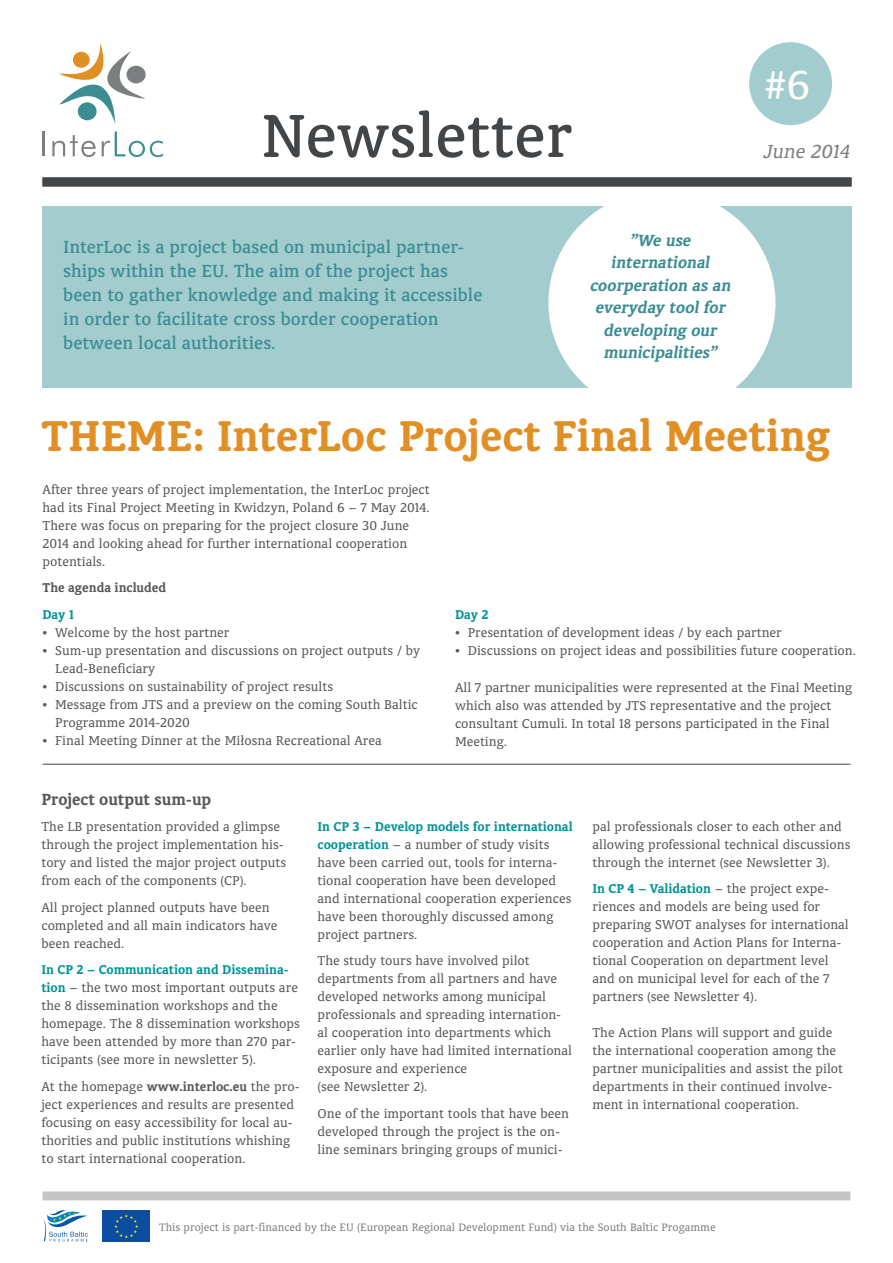
<style>
.page{position:relative;width:893px;height:1263px;background:#fff}
.page>*{position:absolute;margin:0;border:0;box-sizing:border-box;transform-origin:0 0}
.t1{font:500 67.5px "Classic Round";color:#434648}
.t2{font:700 48px "Classic Round";color:#e18f24}
.t3{font:45px "Classic Round";color:#fff}
.t4{font:italic 21px "Classic Round";color:#7c7f80}
.t5{font:500 19.5px/24px "Classic Round";color:#3b8d93}
.t6{font:italic 700 18px/22.5px "Classic Round";color:#3b8d93;text-align:center}
.t7{font:700 18px "Classic Round";color:#57585a}
.t8{font:14.25px/18px "Classic Round";color:#57585a}
.t9{font:700 14.25px "Classic Round";letter-spacing:-.005em;color:#57585a}
.t10{font:700 14.25px "Classic Round";letter-spacing:-.01em;color:#009397}
.t11{font:12px "Classic Round";color:#7c7f80}
.s1{font-weight:700;color:#009397}
.s2{font-weight:700}
</style>
<div class="page">
<div style="left:43px;top:1191px;width:807px;height:9px;background:#c5c5c5"></div>
<svg style="left:43px;top:1210px;width:45px;height:31px"></svg>
<svg style="left:102px;top:1210px;width:48px;height:32px"></svg>
<div style="left:103px;top:1211px;width:47px;height:31px;background:#0d4da1"></div>
<svg style="left:114px;top:1214px;width:24px;height:24px"></svg>
<div style="left:43px;top:206px;width:808px;height:181px;background:#a2ccce"></div>
<div style="left:749px;top:42px;width:83px;height:83px;background:#a2ccce;border-radius:50%"></div>
<div style="left:548px;top:191px;width:227px;height:223px;background:#fff;border-radius:50%"></div>
<hr style="left:43px;top:131px;width:2px;height:25px;background:#7b7e7f">
<svg style="left:52px;top:135px;width:44px;height:22px"></svg>
<svg style="left:102px;top:131px;width:61px;height:26px"></svg>
<svg style="left:59px;top:43px;width:86px;height:81px"></svg>
<div style="left:78px;top:102px;width:19px;height:18px;background:#3b8d93;border-radius:50%"></div>
<div style="left:43px;top:177px;width:808px;height:9px;background:#434648"></div>
<hr style="left:43px;top:764px;width:807px;height:1px;background:#434648">
<h1 class="t1" style="left:261px;top:99px;width:313px">Newsletter</h1>
<h3 class="t5" style="left:63px;top:235px;width:421px">InterLoc is a project based on municipal partner&shy;ships within the EU. The aim of the project has been to gather knowledge and making it accessible in order to facilitate cross border cooperation between local authorities.</h3>
<p class="t6" style="left:590px;top:229px;width:142px">”We use international coorperation as an everyday tool for developing our municipalities”</p>
<h3 class="t3" style="left:764px;top:60px;width:48px">#6</h3>
<h3 class="t4" style="left:764px;top:140px;width:88px">June 2014</h3>
<h2 class="t2" style="left:41px;top:410px;width:790px">THEME: InterLoc Project Final Meeting</h2>
<p class="t8" style="left:43px;top:480px;width:389px">After three years of project implementation, the InterLoc project had its Final Project Meeting in Kwidzyn, Poland 6 – 7 May 2014.<br>There was focus on preparing for the project closure 30 June 2014 and looking ahead for further international cooperation potentials.</p>
<p class="t9" style="left:43px;top:580px;width:125px">The agenda included</p>
<p class="t10" style="left:43px;top:606px;width:33px">Day 1</p>
<p class="t8" style="left:43px;top:623px;width:189px">• Welcome by the host partner</p>
<p class="t8" style="left:55px;top:641px;width:367px;text-indent:-13px">• Sum-up presentation and discussions on project outputs / by<br>Lead-Beneficiary</p>
<p class="t8" style="left:43px;top:677px;width:292px">• Discussions on sustainability of project results</p>
<p class="t8" style="left:55px;top:695px;width:364px;text-indent:-13px">• Message from JTS and a preview on the coming South Baltic<br>Programme 2014-2020</p>
<p class="t8" style="left:43px;top:731px;width:341px">• Final Meeting Dinner at the Miłosna Recreational Area</p>
<p class="t10" style="left:455px;top:607px;width:35px">Day 2</p>
<p class="t8" style="left:455px;top:623px;width:328px">• Presentation of development ideas / by each partner</p>
<p class="t8" style="left:455px;top:641px;width:402px">• Discussions on project ideas and possibilities future cooperation.</p>
<p class="t8" style="left:455px;top:678px;width:399px">All 7 partner municipalities were represented at the Final Meeting which also was attended by JTS representative and the project consultant Cumuli. In total 18 persons participated in the Final Meeting.</p>
<p class="t7" style="left:41px;top:789px;width:171px">Project output sum-up</p>
<p class="t8" style="left:41px;top:818px;width:246px">The LB presentation provided a glimpse through the project implementation his&shy;tory and listed the major project outputs from each of the components (CP).</p>
<p class="t8" style="left:41px;top:898px;width:238px">All project planned outputs have been completed and all main indicators have been reached.</p>
<p class="t8" style="left:41px;top:961px;width:260px"><span class="s1">In CP 2 – Communication and Dissemina&shy;tion</span> – the two most important outputs are the 8 dissemination workshops and the homepage. The 8 dissemination workshops have been attended by more than 270 par&shy;ticipants (see more in newsletter 5).</p>
<p class="t8" style="left:41px;top:1077px;width:260px">At the homepage <span class="s2">www.interloc.eu</span> the pro&shy;ject experiences and results are presented focusing on easy accessibility for local au&shy;thorities and public institutions whishing to start international cooperation.</p>
<p class="t8" style="left:317px;top:817px;width:257px"><span class="s1">In CP 3 – Develop models for international cooperation</span> – a number of study visits have been carried out, tools for interna&shy;tional cooperation have been developed and international cooperation experiences have been thoroughly discussed among project partners.</p>
<p class="t8" style="left:317px;top:951px;width:256px">The study tours have involved pilot departments from all partners and have developed networks among municipal professionals and spreading internation&shy;al cooperation into departments which earlier only have had limited international exposure and experience<br>(see Newsletter 2).</p>
<p class="t8" style="left:317px;top:1104px;width:253px">One of the important tools that have been developed through the project is the on&shy;line seminars bringing groups of munici-</p>
<p class="t8" style="left:592px;top:817px;width:259px">pal professionals closer to each other and allowing professional technical discussions through the internet (see Newsletter 3).</p>
<p class="t8" style="left:592px;top:879px;width:258px"><span class="s1">In CP 4 – Validation</span> – the project expe&shy;riences and models are being used for preparing SWOT analyses for international cooperation and Action Plans for Interna&shy;tional Cooperation on department level and on municipal level for each of the 7 partners (see Newsletter 4).</p>
<p class="t8" style="left:592px;top:1023px;width:252px">The Action Plans will support and guide the international cooperation among the partner municipalities and assist the pilot departments in their continued involve&shy;ment in international cooperation.</p>
<p class="t11" style="left:159px;top:1221px;width:558px">This project is part-financed by the EU (European Regional Development Fund) via the South Baltic Progamme</p>
</div>
